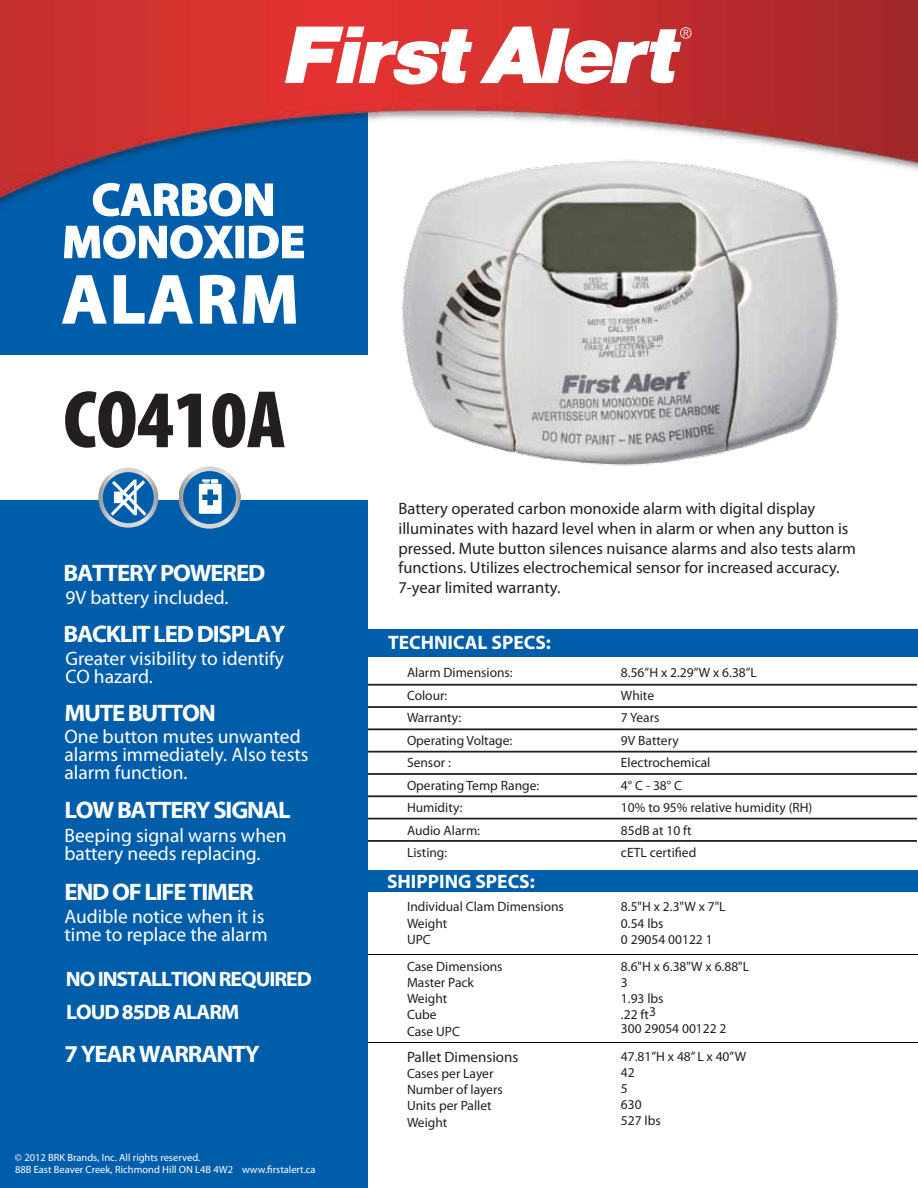
<style>
.page{position:relative;width:918px;height:1188px;background:#fff}
.page>*{position:absolute;margin:0;border:0;box-sizing:border-box;transform-origin:0 0}
.t1{font:900 condensed 82.35px "Myriad Pro";color:#231f20}
.t2{font:700 69.45px "Myriad Pro";letter-spacing:.04em;color:#fff}
.t3{font:700 45.75px/42.3px "Myriad Web Pro";letter-spacing:.005em;color:#fff;text-align:center}
.t4{font:700 24px "Myriad Web Pro";letter-spacing:-.05em;color:#fff}
.t5{font:700 21px "Myriad Web Pro";letter-spacing:-.05em;color:#fff}
.t6{font:19.5px/18px "Myriad Pro";color:#fff}
.t7{font:700 19.5px "Myriad Pro";color:#fff}
.t8{font:500 condensed 19.5px "Helvetica Neue LT Std";letter-spacing:.11em;color:#fff}
.t9{font:16.5px/19.8px "Myriad Pro";color:#231f20}
.t10{font:15px "Myriad Pro";color:#231f20}
.t11{font:13.5px/16.2px "Myriad Pro";color:#231f20}
.t12{font:10.5px/12.6px "Myriad Pro";color:#fff}
</style>
<div class="page">
<div style="left:360px;top:629px;width:558px;height:27px;background:#005daa"></div>
<hr style="left:360px;top:954px;width:558px;height:1px;background:#000">
<hr style="left:360px;top:1042px;width:558px;height:1px;background:#000">
<hr style="left:357px;top:684px;width:560px;height:2px;background:#231f20">
<hr style="left:357px;top:706px;width:560px;height:2px;background:#231f20">
<hr style="left:357px;top:728px;width:560px;height:2px;background:#231f20">
<hr style="left:357px;top:751px;width:560px;height:2px;background:#231f20">
<hr style="left:357px;top:773px;width:560px;height:2px;background:#231f20">
<hr style="left:357px;top:795px;width:560px;height:2px;background:#231f20">
<hr style="left:357px;top:818px;width:560px;height:1px;background:#231f20">
<hr style="left:357px;top:840px;width:560px;height:2px;background:#231f20">
<div style="left:0;top:0;width:368px;height:1188px;background:#005daa"></div>
<div style="left:0;top:356px;width:374px;height:144px;background:#fff"></div>
<svg style="left:62px;top:274px;width:234px;height:50px"></svg>
<img style="left:0;top:0;width:918px;height:259px">
<svg style="left:285px;top:27px;width:187px;height:58px"></svg>
<svg style="left:480px;top:27px;width:211px;height:58px"></svg>
<div style="left:362px;top:870px;width:556px;height:22px;background:#005daa"></div>
<svg style="left:98px;top:468px;width:60px;height:60px"></svg>
<img style="left:384px;top:136px;width:472px;height:330px">
<svg style="left:179px;top:466px;width:62px;height:63px"></svg>
<h3 class="t3" style="left:62px;top:179px;width:244px">CARBON<br>MONOXIDE</h3>
<h2 class="t2" style="left:62px;top:261px;width:238px">ALARM</h2>
<h1 class="t1" style="left:63px;top:374px;width:224px">CO410A</h1>
<h3 class="t4" style="left:63px;top:560px;width:203px">BATTERY POWERED</h3>
<h3 class="t6" style="left:65px;top:588px;width:165px">9V battery included.</h3>
<h3 class="t4" style="left:63px;top:621px;width:223px">BACKLIT LED DISPLAY</h3>
<h3 class="t6" style="left:65px;top:650px;width:220px">Greater visibility to identify<br>CO hazard.</h3>
<h3 class="t4" style="left:64px;top:700px;width:153px">MUTE BUTTON</h3>
<h3 class="t6" style="left:64px;top:728px;width:246px">One button mutes unwanted alarms immediately. Also tests alarm function.</h3>
<h3 class="t4" style="left:64px;top:797px;width:228px">LOW BATTERY SIGNAL</h3>
<h3 class="t6" style="left:64px;top:826px;width:224px">Beeping signal warns when battery needs replacing.</h3>
<h3 class="t4" style="left:64px;top:879px;width:191px">END OF LIFE TIMER</h3>
<h3 class="t6" style="left:64px;top:907px;width:205px">Audible notice when it is time to replace the alarm</h3>
<h3 class="t5" style="left:66px;top:967px;width:247px">NO INSTALLTION REQUIRED</h3>
<h3 class="t5" style="left:66px;top:1001px;width:175px">LOUD 85DB ALARM</h3>
<h3 class="t4" style="left:64px;top:1041px;width:197px">7 YEAR WARRANTY</h3>
<p class="t12" style="left:15px;top:1151px;width:302px">© 2012 BRK Brands, Inc. All rights reserved.<br>88B East Beaver Creek, Richmond Hill ON L4B 4W2 www.firstalert.ca</p>
<p class="t9" style="left:399px;top:499px;width:459px">Battery operated carbon monoxide alarm with digital display illuminates with hazard level when in alarm or when any button is pressed. Mute button silences nuisance alarms and also tests alarm functions. Utilizes electrochemical sensor for increased accuracy.<br>7-year limited warranty.</p>
<h3 class="t7" style="left:388px;top:631px;width:164px">TECHNICAL SPECS:</h3>
<p class="t11" style="left:407px;top:662px;width:134px;line-height:22.5px">Alarm Dimensions:<br>Colour:<br>Warranty:<br>Operating Voltage:<br>Sensor :<br>Operating Temp Range:<br>Humidity:<br>Audio Alarm:<br>Listing:</p>
<p class="t11" style="left:621px;top:662px;width:193px;line-height:22.5px">8.56”H x 2.29”W x 6.38”L<br>White<br>7 Years<br>9V Battery<br>Electrochemical<br>4° C - 38° C<br>10% to 95% relative humidity (RH)<br>85dB at 10 ft<br>cETL certified</p>
<h3 class="t7" style="left:387px;top:870px;width:149px">SHIPPING SPECS:</h3>
<h3 class="t8" style="left:377px;top:877px;width:161px">SHIPPING SPECS:</h3>
<p class="t11" style="left:407px;top:899px;width:158px">Individual Clam Dimensions<br>Weight<br>UPC</p>
<p class="t11" style="left:621px;top:899px;width:106px">8.5"H x 2.3"W x 7"L<br>0.54 lbs<br>0 29054 00122 1</p>
<p class="t11" style="left:407px;top:958px;width:97px">Case Dimensions<br>Master Pack<br>Weight<br>Cube<br>Case UPC</p>
<p class="t11" style="left:621px;top:958px;width:130px">8.6"H x 6.38"W x 6.88"L<br>3<br>1.93 lbs<br>.22 ft3</p>
<p class="t11" style="left:621px;top:1020px;width:107px">300 29054 00122 2</p>
<p class="t10" style="left:407px;top:1049px;width:113px">Pallet Dimensions</p>
<p class="t11" style="left:407px;top:1066px;width:97px">Cases per Layer<br>Number of layers<br>Units per Pallet<br>Weight</p>
<p class="t11" style="left:621px;top:1048px;width:127px">47.81”H x 48” L x 40”W<br>42<br>5<br>630<br>527 lbs</p>
</div>
